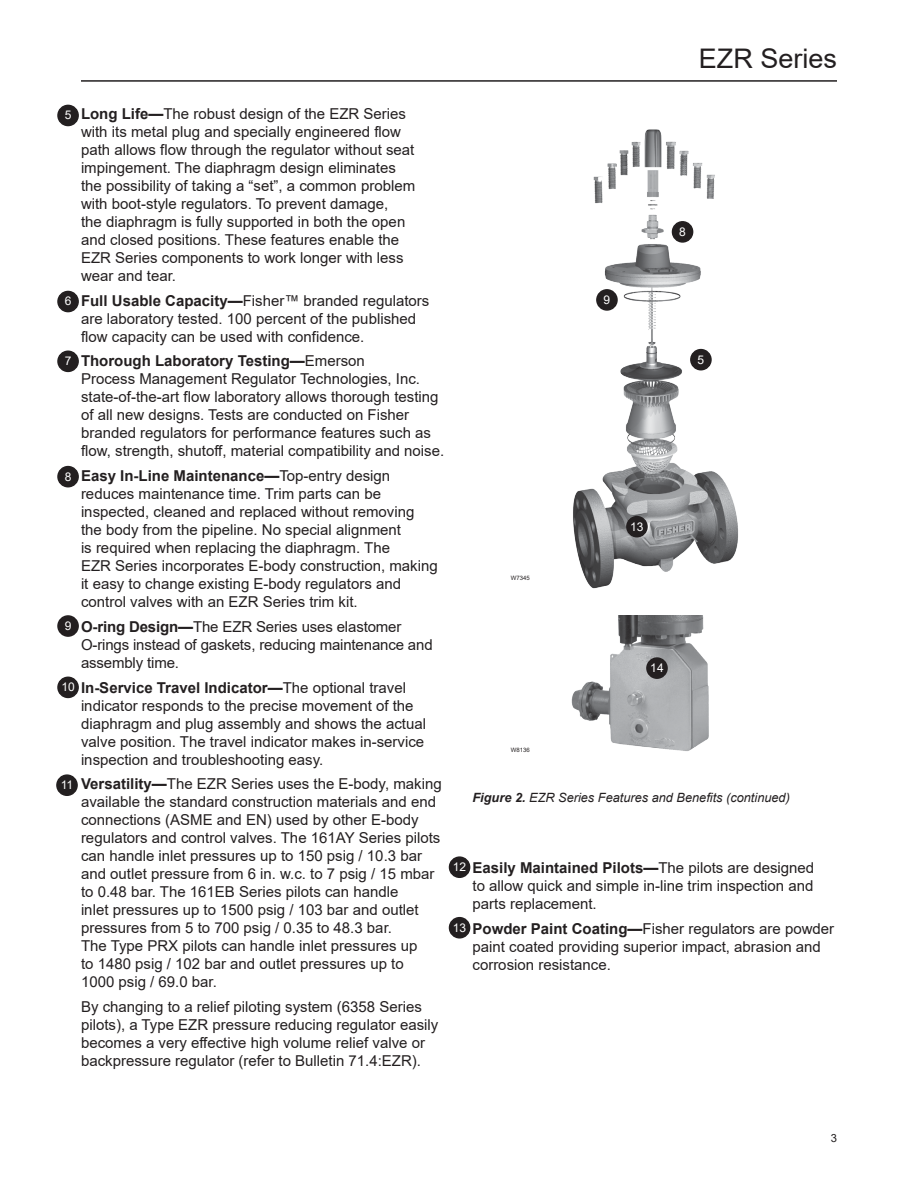
<style>
.page{position:relative;width:918px;height:1188px;background:#fff}
.page>*{position:absolute;margin:0;border:0;box-sizing:border-box;transform-origin:0 0}
.t1{font:27px "Arial";color:#231f20}
.t2{font:15px/18px "Arial";color:#231f20}
.t3{font:italic 12.75px "Arial";color:#231f20}
.t4{font:12px "Arial";color:#fff}
.t5{font:11.25px "Arial";color:#231f20}
.t6{font:6px "Arial";color:#231f20}
.s1{font-weight:700}
</style>
<div class="page">
<img style="left:573px;top:129px;width:165px;height:460px">
<div style="left:673px;top:222px;width:20px;height:20px;background:#231f20;border-radius:50%"></div>
<div style="left:672px;top:221px;width:21px;height:22px;border:2px solid #231f20;border-radius:50%"></div>
<div style="left:597px;top:290px;width:20px;height:20px;background:#231f20;border-radius:50%"></div>
<div style="left:596px;top:289px;width:22px;height:22px;border:2px solid #231f20;border-radius:50%"></div>
<div style="left:691px;top:350px;width:20px;height:20px;background:#231f20;border-radius:50%"></div>
<div style="left:690px;top:349px;width:22px;height:21px;border:2px solid #231f20;border-radius:50%"></div>
<div style="left:627px;top:517px;width:20px;height:20px;background:#231f20;border-radius:50%"></div>
<div style="left:626px;top:516px;width:22px;height:21px;border:2px solid #231f20;border-radius:50%"></div>
<div style="left:58px;top:105px;width:20px;height:21px;background:#231f20;border-radius:50%"></div>
<div style="left:57px;top:105px;width:22px;height:21px;border:2px solid #231f20;border-radius:50%"></div>
<div style="left:58px;top:291px;width:20px;height:21px;background:#231f20;border-radius:50%"></div>
<div style="left:57px;top:291px;width:22px;height:21px;border:2px solid #231f20;border-radius:50%"></div>
<div style="left:58px;top:351px;width:20px;height:20px;background:#231f20;border-radius:50%"></div>
<div style="left:57px;top:351px;width:22px;height:21px;border:2px solid #231f20;border-radius:50%"></div>
<div style="left:58px;top:467px;width:20px;height:20px;background:#231f20;border-radius:50%"></div>
<div style="left:57px;top:466px;width:22px;height:21px;border:2px solid #231f20;border-radius:50%"></div>
<img style="left:571px;top:615px;width:138px;height:136px">
<div style="left:647px;top:658px;width:20px;height:20px;background:#231f20;border-radius:50%"></div>
<div style="left:646px;top:657px;width:22px;height:22px;border:2px solid #231f20;border-radius:50%"></div>
<div style="left:58px;top:616px;width:20px;height:20px;background:#231f20;border-radius:50%"></div>
<div style="left:57px;top:615px;width:22px;height:22px;border:2px solid #231f20;border-radius:50%"></div>
<div style="left:58px;top:677px;width:20px;height:20px;background:#231f20;border-radius:50%"></div>
<div style="left:57px;top:677px;width:22px;height:21px;border:2px solid #231f20;border-radius:50%"></div>
<div style="left:57px;top:775px;width:20px;height:20px;background:#231f20;border-radius:50%"></div>
<div style="left:56px;top:774px;width:22px;height:22px;border:2px solid #231f20;border-radius:50%"></div>
<div style="left:450px;top:857px;width:20px;height:20px;background:#231f20;border-radius:50%"></div>
<div style="left:449px;top:856px;width:21px;height:22px;border:2px solid #231f20;border-radius:50%"></div>
<div style="left:450px;top:918px;width:20px;height:20px;background:#231f20;border-radius:50%"></div>
<div style="left:449px;top:917px;width:21px;height:22px;border:2px solid #231f20;border-radius:50%"></div>
<hr style="left:81px;top:80px;width:756px;height:2px;background:#231f20">
<h1 class="t1" style="left:699px;top:40px;width:140px">EZR Series</h1>
<p class="t2" style="left:81px;top:105px;width:336px"><span class="s1">Long Life—</span>The robust design of the EZR Series with its metal plug and specially engineered flow path allows flow through the regulator without seat impingement. The diaphragm design eliminates the possibility of taking a “set”, a common problem with boot-style regulators. To prevent damage,<br>the diaphragm is fully supported in both the open and closed positions. These features enable the EZR Series components to work longer with less wear and tear.</p>
<p class="t2" style="left:81px;top:291px;width:350px"><span class="s1">Full Usable Capacity—</span>Fisher™ branded regulators are laboratory tested. 100 percent of the published flow capacity can be used with confidence.</p>
<p class="t2" style="left:81px;top:352px;width:365px"><span class="s1">Thorough Laboratory Testing—</span>Emerson<br>Process Management Regulator Technologies, Inc. state-of-the-art flow laboratory allows thorough testing of all new designs. Tests are conducted on Fisher branded regulators for performance features such as flow, strength, shutoff, material compatibility and noise.</p>
<p class="t2" style="left:81px;top:467px;width:358px"><span class="s1">Easy In-Line Maintenance—</span>Top-entry design reduces maintenance time. Trim parts can be inspected, cleaned and replaced without removing the body from the pipeline. No special alignment<br>is required when replacing the diaphragm. The<br>EZR Series incorporates E-body construction, making it easy to change existing E-body regulators and control valves with an EZR Series trim kit.</p>
<p class="t2" style="left:81px;top:618px;width:353px"><span class="s1">O-ring Design—</span>The EZR Series uses elastomer<br>O-rings instead of gaskets, reducing maintenance and assembly time.</p>
<p class="t2" style="left:81px;top:678px;width:347px"><span class="s1">In-Service Travel Indicator—</span>The optional travel indicator responds to the precise movement of the diaphragm and plug assembly and shows the actual valve position. The travel indicator makes in-service inspection and troubleshooting easy.</p>
<p class="t2" style="left:81px;top:775px;width:362px"><span class="s1">Versatility—</span>The EZR Series uses the E-body, making available the standard construction materials and end connections (ASME and EN) used by other E-body regulators and control valves. The 161AY Series pilots can handle inlet pressures up to 150 psig / 10.3 bar and outlet pressure from 6 in. w.c. to 7 psig / 15 mbar to 0.48 bar. The 161EB Series pilots can handle<br>inlet pressures up to 1500 psig / 103 bar and outlet pressures from 5 to 700 psig / 0.35 to 48.3 bar.<br>The Type PRX pilots can handle inlet pressures up<br>to 1480 psig / 102 bar and outlet pressures up to<br>1000 psig / 69.0 bar.</p>
<p class="t2" style="left:81px;top:998px;width:359px">By changing to a relief piloting system (6358 Series pilots), a Type EZR pressure reducing regulator easily becomes a very effective high volume relief valve or backpressure regulator (refer to Bulletin 71.4:EZR).</p>
<p class="t4" style="left:65px;top:107px;width:8px">5</p>
<p class="t4" style="left:65px;top:293px;width:8px">6</p>
<p class="t4" style="left:65px;top:353px;width:8px">7</p>
<p class="t4" style="left:65px;top:468px;width:8px">8</p>
<p class="t4" style="left:65px;top:617px;width:8px">9</p>
<p class="t4" style="left:61px;top:679px;width:15px">10</p>
<p class="t4" style="left:61px;top:777px;width:14px">11</p>
<p class="t6" style="left:511px;top:574px;width:21px">W7345</p>
<p class="t6" style="left:511px;top:746px;width:21px">W8136</p>
<p class="t4" style="left:604px;top:291px;width:8px">9</p>
<p class="t4" style="left:679px;top:223px;width:8px">8</p>
<p class="t4" style="left:698px;top:351px;width:8px">5</p>
<p class="t4" style="left:630px;top:518px;width:15px">13</p>
<p class="t4" style="left:650px;top:660px;width:15px">14</p>
<p class="t3" style="left:472px;top:789px;width:319px"><span class="s1">Figure 2.</span> EZR Series Features and Benefits (continued)</p>
<p class="t2" style="left:472px;top:859px;width:343px;text-align:justify"><span class="s1">Easily Maintained Pilots—</span>The pilots are designed to allow quick and simple in-line trim inspection and parts replacement.</p>
<p class="t2" style="left:472px;top:919px;width:363px"><span class="s1">Powder Paint Coating—</span>Fisher regulators are powder paint coated providing superior impact, abrasion and corrosion resistance.</p>
<p class="t4" style="left:453px;top:859px;width:15px">12</p>
<p class="t4" style="left:453px;top:919px;width:15px">13</p>
<p class="t5" style="left:831px;top:1130px;width:8px">3</p>
</div>
